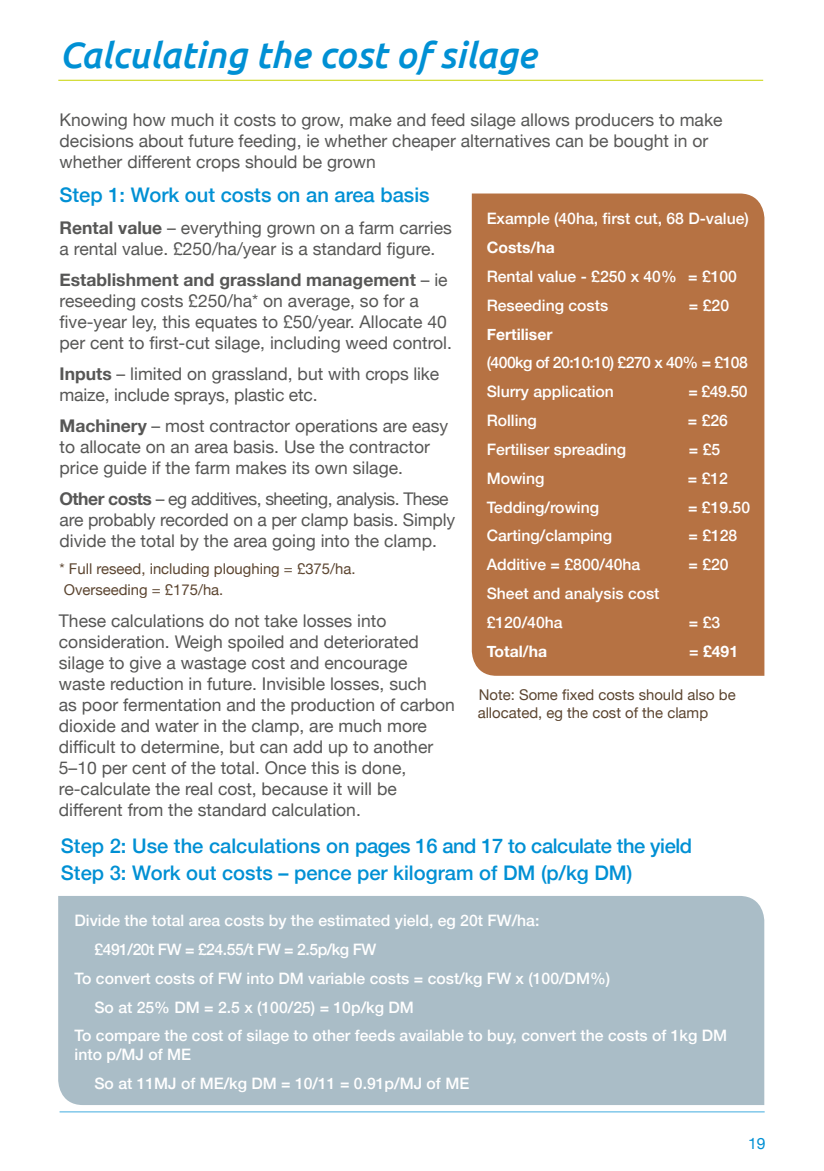
<style>
.page{position:relative;width:824px;height:1171px;background:#fff}
.page>*{position:absolute;margin:0;border:0;box-sizing:border-box;transform-origin:0 0}
.SUB_TITLE{font:italic 500 36.75px "Ubuntu";color:#0090d4}
.BLUE_SUB_HEADING_1{font:500 20.12px "Helvetica Neue";color:#0090d4}
.BLUE_SUB_HEADING_1-2{font:500 20.12px "Helvetica Neue";letter-spacing:-.02em;color:#0090d4}
.MAIN_BODY{font:17.5px/21px "Helvetica Neue";color:#575756}
.WHITE_PULLOUTS_MED{font:500 15.75px/18.9px "Helvetica Neue";color:#fff}
.WHITE_PULLOUTS_MED-2{font:700 15.75px "Helvetica Neue";color:#fff}
.WHITE_PULLOUTS_MED-3{font:500 15.75px "Helvetica Neue";letter-spacing:-.03em;color:#fff}
.WHITE_PULLOUTS_MED-4{font:500 15.75px "Helvetica Neue";letter-spacing:-.035em;color:#fff}
.t1{font:15.75px "Helvetica Neue";color:#0090d4}
.MAIN_CAPTION{font:14.88px/17.8px "Helvetica Neue";color:#5c4530}
.s1{font-weight:700}
</style>
<div class="page">
<hr style="left:60px;top:1111px;width:704px;height:1px;background:#0090d4">
<div style="left:472px;top:193px;width:292px;height:483px;background:#b67243"></div>
<div style="left:58px;top:896px;width:706px;height:209px;background:#aabdc7"></div>
<hr style="left:58px;top:80px;width:705px;height:1px;background:#c8d300">
<p class="SUB_TITLE" style="left:60px;top:33px;width:478px">Calculating the cost of silage</p>
<p class="MAIN_BODY" style="left:60px;top:110px;width:664px">Knowing how much it costs to grow, make and feed silage allows producers to make decisions about future feeding, ie whether cheaper alternatives can be bought in or whether different crops should be grown</p>
<p class="BLUE_SUB_HEADING_1" style="left:60px;top:179px;width:371px">Step 1: Work out costs on an area basis</p>
<p class="MAIN_BODY" style="left:60px;top:218px;width:394px"><span class="s1">Rental value</span> – everything grown on a farm carries a rental value. £250/ha/year is a standard figure.</p>
<p class="MAIN_BODY" style="left:60px;top:270px;width:394px"><span class="s1">Establishment and grassland management</span> – ie reseeding costs £250/ha* on average, so for a five-year ley, this equates to £50/year. Allocate 40 per cent to first-cut silage, including weed control.</p>
<p class="MAIN_BODY" style="left:60px;top:364px;width:381px"><span class="s1">Inputs</span> – limited on grassland, but with crops like maize, include sprays, plastic etc.</p>
<p class="MAIN_BODY" style="left:60px;top:416px;width:390px"><span class="s1">Machinery</span> – most contractor operations are easy to allocate on an area basis. Use the contractor price guide if the farm makes its own silage.</p>
<p class="MAIN_BODY" style="left:60px;top:489px;width:397px"><span class="s1">Other costs</span> – eg additives, sheeting, analysis. These are probably recorded on a per clamp basis. Simply divide the total by the area going into the clamp.</p>
<p class="MAIN_CAPTION" style="left:60px;top:561px;width:297px">* Full reseed, including ploughing = £375/ha.</p>
<p class="MAIN_CAPTION" style="left:64px;top:581px;width:161px">Overseeding = £175/ha.</p>
<p class="MAIN_BODY" style="left:59px;top:611px;width:397px">These calculations do not take losses into consideration. Weigh spoiled and deteriorated silage to give a wastage cost and encourage waste reduction in future. Invisible losses, such<br>as poor fermentation and the production of carbon dioxide and water in the clamp, are much more difficult to determine, but can add up to another 5–10 per cent of the total. Once this is done, re-calculate the real cost, because it will be different from the standard calculation.</p>
<p class="WHITE_PULLOUTS_MED" style="left:486px;top:208px;width:264px">Example (40ha, first cut, 68 D-value)</p>
<p class="WHITE_PULLOUTS_MED-2" style="left:486px;top:235px;width:69px">Costs/ha</p>
<p class="WHITE_PULLOUTS_MED" style="left:486px;top:266px;width:252px">Rental value - £250 x 40% = £100</p>
<p class="WHITE_PULLOUTS_MED" style="left:486px;top:294px;width:123px">Reseeding costs</p>
<p class="WHITE_PULLOUTS_MED" style="left:689px;top:294px;width:42px">= £20</p>
<p class="WHITE_PULLOUTS_MED-2" style="left:486px;top:322px;width:67px">Fertiliser</p>
<p class="WHITE_PULLOUTS_MED-4" style="left:486px;top:350px;width:263px">(400kg of 20:10:10) £270 x 40% = £108</p>
<p class="WHITE_PULLOUTS_MED" style="left:486px;top:381px;width:129px">Slurry application</p>
<p class="WHITE_PULLOUTS_MED" style="left:688px;top:381px;width:61px">= £49.50</p>
<p class="WHITE_PULLOUTS_MED" style="left:486px;top:410px;width:52px">Rolling</p>
<p class="WHITE_PULLOUTS_MED" style="left:687px;top:410px;width:42px">= £26</p>
<p class="WHITE_PULLOUTS_MED" style="left:486px;top:438px;width:141px">Fertiliser spreading</p>
<p class="WHITE_PULLOUTS_MED" style="left:689px;top:438px;width:33px">= £5</p>
<p class="WHITE_PULLOUTS_MED" style="left:486px;top:467px;width:59px">Mowing</p>
<p class="WHITE_PULLOUTS_MED" style="left:687px;top:467px;width:42px">= £12</p>
<p class="WHITE_PULLOUTS_MED" style="left:486px;top:496px;width:114px">Tedding/rowing</p>
<p class="WHITE_PULLOUTS_MED" style="left:688px;top:496px;width:63px">= £19.50</p>
<p class="WHITE_PULLOUTS_MED" style="left:486px;top:525px;width:127px">Carting/clamping</p>
<p class="WHITE_PULLOUTS_MED" style="left:688px;top:525px;width:50px">= £128</p>
<p class="WHITE_PULLOUTS_MED" style="left:486px;top:554px;width:155px">Additive = £800/40ha</p>
<p class="WHITE_PULLOUTS_MED" style="left:688px;top:554px;width:42px">= £20</p>
<p class="WHITE_PULLOUTS_MED" style="left:486px;top:583px;width:174px">Sheet and analysis cost</p>
<p class="WHITE_PULLOUTS_MED" style="left:486px;top:611px;width:77px">£120/40ha</p>
<p class="WHITE_PULLOUTS_MED" style="left:689px;top:611px;width:33px">= £3</p>
<p class="WHITE_PULLOUTS_MED-2" style="left:486px;top:639px;width:62px">Total/ha</p>
<p class="WHITE_PULLOUTS_MED-2" style="left:689px;top:639px;width:50px">= £491</p>
<p class="MAIN_CAPTION" style="left:477px;top:686px;width:259px">Note: Some fixed costs should also be allocated, eg the cost of the clamp</p>
<p class="BLUE_SUB_HEADING_1-2" style="left:61px;top:830px;width:632px">Step 2: Use the calculations on pages 16 and 17 to calculate the yield</p>
<p class="BLUE_SUB_HEADING_1" style="left:61px;top:856px;width:573px">Step 3: Work out costs – pence per kilogram of DM (p/kg DM)</p>
<p class="WHITE_PULLOUTS_MED" style="left:75px;top:910px;width:466px">Divide the total area costs by the estimated yield, eg 20t FW/ha:</p>
<p class="WHITE_PULLOUTS_MED-3" style="left:94px;top:936px;width:283px">£491/20t FW = £24.55/t FW = 2.5p/kg FW</p>
<p class="WHITE_PULLOUTS_MED" style="left:75px;top:967px;width:537px">To convert costs of FW into DM variable costs = cost/kg FW x (100/DM%)</p>
<p class="WHITE_PULLOUTS_MED" style="left:94px;top:996px;width:321px">So at 25% DM = 2.5 x (100/25) = 10p/kg DM</p>
<p class="WHITE_PULLOUTS_MED" style="left:75px;top:1025px;width:654px">To compare the cost of silage to other feeds available to buy, convert the costs of 1kg DM into p/MJ of ME</p>
<p class="WHITE_PULLOUTS_MED" style="left:94px;top:1073px;width:376px">So at 11MJ of ME/kg DM = 10/11 = 0.91p/MJ of ME</p>
<p class="t1" style="left:748px;top:1131px;width:19px">19</p>
</div>
